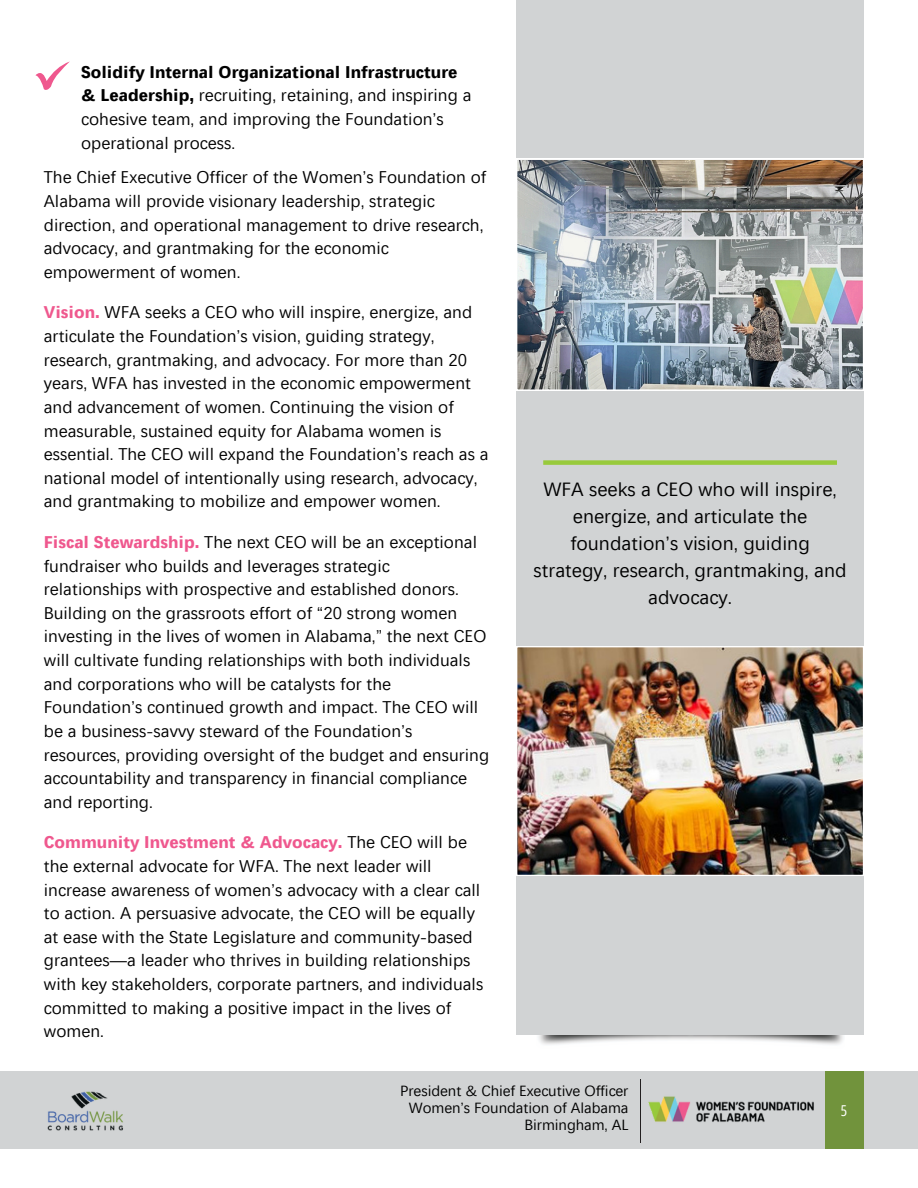
<style>
.page{position:relative;width:918px;height:1188px;background:#fff}
.page>*{position:absolute;margin:0;border:0;box-sizing:border-box;transform-origin:0 0}
.t1{font:19.5px/27px "Leelawadee";color:#000;text-align:center}
.t2{font:17.25px/23.7px "Leelawadee";letter-spacing:.005em;color:#000}
.t3{font:15px "Leelawadee";letter-spacing:-.005em;color:#000}
.t4{font:15px "Open Sans Condensed";color:#fff}
.s1{font-weight:700}
.s2{font-weight:700;color:#ef588e}
</style>
<div class="page">
<img style="left:538px;top:1035px;width:306px;height:10px">
<div style="left:0;top:1071px;width:918px;height:78px;background:#d1d3d4"></div>
<div style="left:516px;top:0;width:348px;height:1035px;background:#d1d3d4"></div>
<div style="left:825px;top:1071px;width:39px;height:78px;background:#71933c"></div>
<img style="left:47px;top:1091px;width:76px;height:40px">
<img style="left:516px;top:646px;width:348px;height:230px">
<img style="left:516px;top:159px;width:348px;height:231px">
<div style="left:543px;top:460px;width:294px;height:5px;background:#98ca3c"></div>
<hr style="left:641px;top:1079px;width:1px;height:63px;background:#231f20">
<img style="left:648px;top:1096px;width:166px;height:26px">
<svg style="left:35px;top:61px;width:35px;height:29px"></svg>
<h2 class="t2" style="left:81px;top:60px;width:392px"><span class="s1">Solidify Internal Organizational Infrastructure &amp; Leadership,</span> recruiting, retaining, and inspiring a cohesive team, and improving the Foundation’s operational process.</h2>
<h2 class="t2" style="left:44px;top:165px;width:444px">The Chief Executive Officer of the Women’s Foundation of Alabama will provide visionary leadership, strategic direction, and operational management to drive research, advocacy, and grantmaking for the economic empowerment of women.</h2>
<h2 class="t2" style="left:44px;top:300px;width:446px"><span class="s2">Vision.</span> WFA seeks a CEO who will inspire, energize, and articulate the Foundation’s vision, guiding strategy, research, grantmaking, and advocacy. For more than 20 years, WFA has invested in the economic empowerment and advancement of women. Continuing the vision of measurable, sustained equity for Alabama women is essential. The CEO will expand the Foundation’s reach as a national model of intentionally using research, advocacy, and grantmaking to mobilize and empower women.</h2>
<h2 class="t2" style="left:44px;top:530px;width:447px"><span class="s2">Fiscal Stewardship.</span> The next CEO will be an exceptional fundraiser who builds and leverages strategic relationships with prospective and established donors.<br>Building on the grassroots effort of “20 strong women investing in the lives of women in Alabama,” the next CEO will cultivate funding relationships with both individuals and corporations who will be catalysts for the Foundation’s continued growth and impact. The CEO will be a business-savvy steward of the Foundation’s resources, providing oversight of the budget and ensuring accountability and transparency in financial compliance and reporting.</h2>
<p class="t2" style="left:44px;top:830px;width:441px"><span class="s2">Community Investment &amp; Advocacy.</span> The CEO will be the external advocate for WFA. The next leader will increase awareness of women’s advocacy with a clear call to action. A persuasive advocate, the CEO will be equally at ease with the State Legislature and community-based grantees—a leader who thrives in building relationships with key stakeholders, corporate partners, and individuals committed to making a positive impact in the lives of women.</p>
<h2 class="t1" style="left:534px;top:476px;width:314px">WFA seeks a CEO who will inspire, energize, and articulate the foundation’s vision, guiding strategy, research, grantmaking, and advocacy.</h2>
<h1 class="t3" style="left:400px;top:1081px;width:230px">President &amp; Chief Executive Officer</h1>
<p class="t3" style="left:409px;top:1098px;width:221px">Women’s Foundation of Alabama</p>
<p class="t3" style="left:525px;top:1115px;width:105px">Birmingham, AL</p>
<p class="t4" style="left:841px;top:1100px;width:8px">5</p>
</div>
